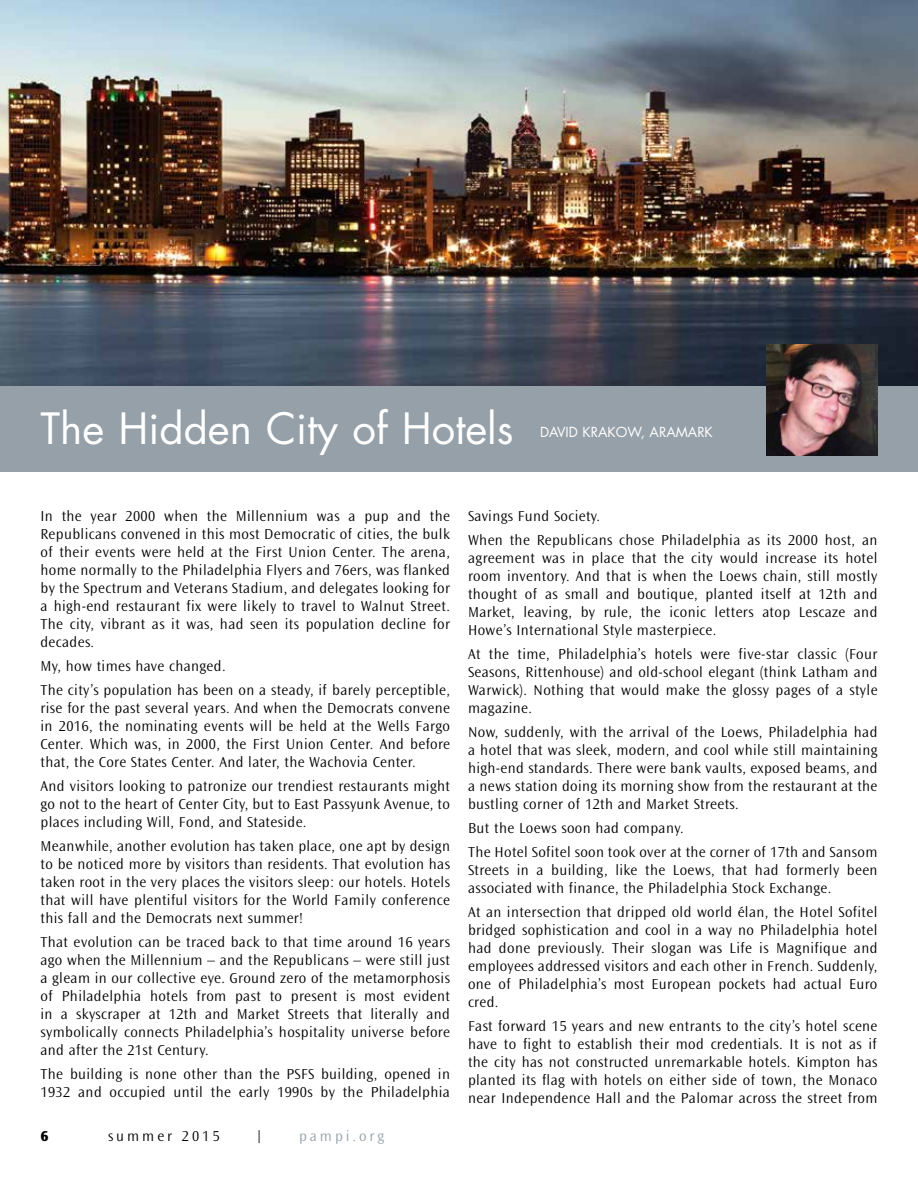
<style>
.page{position:relative;width:918px;height:1188px;background:#fff}
.page>*{position:absolute;margin:0;border:0;box-sizing:border-box;transform-origin:0 0}
.t1{font:42px "Futura";color:#fff}
.t2{font:300 15px/18px "Ocean Sans";letter-spacing:.025em;color:#000;text-align:justify}
.t3{font:300 15px "Ocean Sans";letter-spacing:.2em;color:#000}
.t4{font:300 15px "Ocean Sans";letter-spacing:.2em;color:#95a0a9}
.t5{font:800 15px "Ocean Sans";color:#000}
.t6{font:13.5px "Futura";color:#fff}
</style>
<div class="page">
<div style="left:0;top:363px;width:918px;height:109px;background:#95a0a9"></div>
<img style="left:0;top:0;width:918px;height:386px">
<img style="left:766px;top:345px;width:112px;height:111px">
<h1 class="t1" style="left:40px;top:400px;width:475px">The H idden City of Hotels</h1>
<p class="t6" style="left:540px;top:423px;width:60px">David Krak</p>
<p class="t6" style="left:616px;top:423px;width:99px">ow, ARAMARK</p>
<p class="t2" style="left:40px;top:507px;width:411px">In the year 2000 when the Millennium was a pup and the Republicans convened in this most Democratic of cities, the bulk of their events were held at the First U nion Center. The arena, home normally to the Philadelphia Flyers and 76ers, was flanked by the Spectrum and Veterans Stadium, and delegates looking for a high-end restaurant fix were likely to travel to Walnut Street.<br>The city, vibrant as it was, had seen its population decline for decades.</p>
<p class="t2" style="left:40px;top:654px;width:411px;line-height:24px">My, how times have changed.<br>The city’s population has been on a steady, if barely perceptible,</p>
<p class="t2" style="left:40px;top:699px;width:411px">rise for the past several years. And when the Democrats convene in 2016, the nominating events will be held at the Wells Fargo Center. Which was, in 2000, the First U nion Center. And before that, the Core States Center. And later, the Wachovia Center.</p>
<p class="t2" style="left:40px;top:777px;width:411px">And visitors looking to patronize our trendiest restaurants might go not to the heart of Center City, but to East Passyunk Avenue, to places including Will, Fond, and Stateside.</p>
<p class="t2" style="left:40px;top:837px;width:411px">Meanwhile, another evolution has taken place, one apt by design to be noticed more by visitors than residents. That evolution has taken root in the very places the visitors sleep: our hotels. H otels that will have plentiful visitors for the World Family conference this fall and the Democrats next summer!</p>
<p class="t2" style="left:40px;top:933px;width:411px">That evolution can be traced back to that time around 16 years ago when the Millennium – and the Republicans – were still just a gleam in our collective eye. Ground zero of the metamorphosis of Philadelphia hotels from past to present is most evident in a skyscraper at 12th and Market Streets that literally and symbolically connects Philadelphia’s hospitality universe before and after the 21st Century.</p>
<p class="t2" style="left:40px;top:1065px;width:411px">The building is none other than the PSFS building, opened in<br>1932 and occupied until the early 1990s by the Philadelphia</p>
<p class="t5" style="left:40px;top:1127px;width:9px">6</p>
<p class="t3" style="left:108px;top:1127px;width:113px">summer 2015</p>
<p class="t2" style="left:256px;top:1127px;width:9px">|</p>
<p class="t4" style="left:299px;top:1127px;width:87px">pampi.org</p>
<p class="t2" style="left:468px;top:504px;width:411px;line-height:24px">Savings Fund Society.<br>When the Republicans chose Philadelphia as its 2000 host, an</p>
<p class="t2" style="left:468px;top:549px;width:411px">agreement was in place that the city would increase its hotel room inventory. And that is when the Loews chain, still mostly thought of as small and boutique, planted itself at 12th and Market, leaving, by rule, the iconic letters atop Lescaze and H owe’s International Style masterpiece.</p>
<p class="t2" style="left:468px;top:645px;width:411px">At the time, Philadelphia’s hotels were five-star classic (Four Seasons, Rittenhouse) and old-school elegant (think Latham and Warwick). N othing that would make the glossy pages of a style magazine.</p>
<p class="t2" style="left:468px;top:723px;width:411px">Now, suddenly, with the arrival of the Loews, Philadelphia had a hotel that was sleek, modern, and cool while still maintaining high-end standards. There were bank vaults, exposed beams, and a news station doing its morning show from the restaurant at the bustling corner of 12th and Market Streets.</p>
<p class="t2" style="left:468px;top:816px;width:411px;line-height:24px">But the Loews soon had company.<br>The H otel Sofitel soon took over at the corner of 17th and Sansom</p>
<p class="t2" style="left:468px;top:861px;width:411px">Streets in a building, like the Loews, that had formerly been associated with finance, the Philadelphia Stock Exchange.</p>
<p class="t2" style="left:468px;top:903px;width:411px">At an intersection that dripped old world élan, the H otel Sofitel bridged sophistication and cool in a way no Philadelphia hotel had done previously. Their slogan was Life is Magnifique and employees addressed visitors and each other in French. Suddenly, one of Philadelphia’s most European pockets had actual Euro cred.</p>
<p class="t2" style="left:468px;top:1017px;width:411px">Fast forward 15 years and new entrants to the city’s hotel scene have to fight to establish their mod credentials. It is not as if the city has not constructed unremarkable hotels. Kimpton has planted its flag with hotels on either side of town, the Monaco near Independence Hall and the Palomar across the street from</p>
</div>
